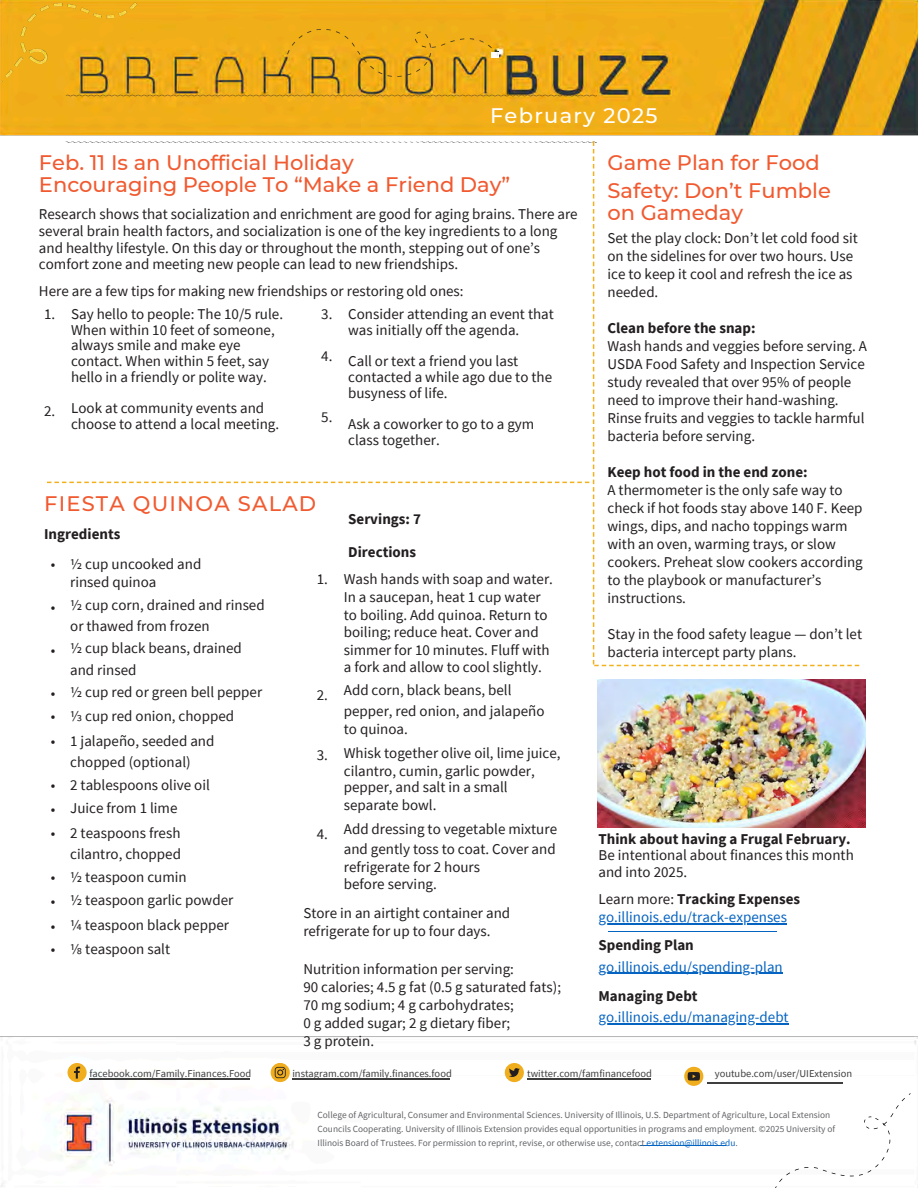
<style>
.page{position:relative;width:918px;height:1188px;background:#fff}
.page>*{position:absolute;margin:0;border:0;box-sizing:border-box;transform-origin:0 0}
.t1{font:500 21px/21.3px "Montserrat";color:#f15a30}
.t2{font:500 21px "Montserrat";letter-spacing:.06em;color:#f15a30}
.t3{font:500 21px "Montserrat";letter-spacing:.06em;color:#fff}
.t4{font:15px/18px "Source Sans Pro";color:#231f20}
.t5{font:15px/28.2px "Source Sans Pro";color:#0563c1}
.t6{font:700 15px/32.7px "Source Sans Pro";color:#231f20}
.t7{font:10.5px "Source Sans Pro";color:#3f3e3f}
.t8{font:9.3px/14px "Source Sans Pro";color:#626366}
.s1{font-weight:700}
.s2{font-weight:400}
.s3{font-weight:700;color:#231f20}
.s4{color:#0563c1}
</style>
<div class="page">
<img style="left:0;top:1036px;width:918px;height:152px">
<img style="left:0;top:0;width:918px;height:136px">
<hr style="left:89px;top:1079px;width:161px;height:1px;background:#3f3e3f">
<svg style="left:67px;top:1063px;width:20px;height:19px"></svg>
<hr style="left:292px;top:1079px;width:158px;height:1px;background:#3f3e3f">
<svg style="left:271px;top:1063px;width:19px;height:19px"></svg>
<img style="left:0;top:0;width:606px;height:104px">
<hr style="left:527px;top:1079px;width:123px;height:1px;background:#3f3e3f">
<svg style="left:505px;top:1063px;width:19px;height:19px"></svg>
<hr style="left:641px;top:1146px;width:85px;height:1px;background:#0563c1">
<hr style="left:608px;top:931px;width:168px;height:1px;background:#0563c1">
<hr style="left:707px;top:1082px;width:136px;height:1px;background:#3f3e3f">
<svg style="left:684px;top:1067px;width:19px;height:19px"></svg>
<svg style="left:774px;top:1093px;width:136px;height:95px"></svg>
<svg style="left:47px;top:141px;width:812px;height:525px"></svg>
<img style="left:597px;top:679px;width:268px;height:149px">
<hr style="left:599px;top:923px;width:188px;height:2px;background:#0563c1">
<hr style="left:599px;top:973px;width:184px;height:1px;background:#0563c1">
<hr style="left:599px;top:1024px;width:190px;height:1px;background:#0563c1">
<p class="t3" style="left:490px;top:103px;width:169px">February 2025</p>
<p class="t1" style="left:39px;top:152px;width:473px">Feb. 11 Is an Unofficial Holiday<br>Encouraging People To “Make a Friend Day”</p>
<p class="t4" style="left:39px;top:205px;width:540px;line-height:16.8px">Research shows that socialization and enrichment are good for aging brains. There are several brain health factors, and socialization is one of the key ingredients to a long and healthy lifestyle. On this day or throughout the month, stepping out of one’s comfort zone and meeting new people can lead to new friendships.</p>
<p class="t4" style="left:39px;top:282px;width:426px">Here are a few tips for making new friendships or restoring old ones:</p>
<h2 class="t1" style="left:608px;top:148px;width:225px;line-height:28.2px">Game Plan for Food<br>Safety: Don’t Fumble</h2>
<h2 class="t1" style="left:608px;top:201px;width:137px">on Gameday</h2>
<h2 class="t4" style="left:608px;top:229px;width:252px">Set the play clock: Don’t let cold food sit on the sidelines for over two hours. Use ice to keep it cool and refresh the ice as needed.</h2>
<h4 class="t4" style="left:608px;top:319px;width:261px"><span class="s1">Clean before the snap:<br></span>Wash hands and veggies before serving. A USDA Food Safety and Inspection Service study revealed that over 95% of people need to improve their hand-washing.<br>Rinse fruits and veggies to tackle harmful bacteria before serving.</h4>
<h4 class="t4" style="left:608px;top:463px;width:257px"><span class="s1">Keep hot food in the end zone:<br></span>A thermometer is the only safe way to check if hot foods stay above 140 F. Keep wings, dips, and nacho toppings warm with an oven, warming trays, or slow cookers. Preheat slow cookers according</h4>
<h4 class="t4" style="left:608px;top:571px;width:216px">to the playbook or manufacturer’s instructions.</h4>
<h4 class="t4" style="left:608px;top:625px;width:256px">Stay in the food safety league — don’t let bacteria intercept party plans.</h4>
<p class="t4" style="left:44px;top:304px;width:13px">1.</p>
<h4 class="t4" style="left:71px;top:306px;width:213px;line-height:15.8px">Say hello to people: The 10/5 rule.<br>When within 10 feet of someone, always smile and make eye contact. When within 5 feet, say</h4>
<h4 class="t4" style="left:71px;top:361px;width:197px;line-height:31.5px">hello in a friendly or polite way.<br>Look at community events and</h4>
<h4 class="t4" style="left:71px;top:415px;width:210px">choose to attend a local meeting.</h4>
<h4 class="t4" style="left:321px;top:304px;width:13px">3.</h4>
<h4 class="t4" style="left:348px;top:306px;width:207px;line-height:15.8px">Consider attending an event that was initially off the agenda.</h4>
<p class="t4" style="left:348px;top:353px;width:205px;line-height:15.8px">Call or text a friend you last contacted a while ago due to the busyness of life.</p>
<p class="t4" style="left:348px;top:416px;width:188px;line-height:15.8px">Ask a coworker to go to a gym class together.</p>
<p class="t4" style="left:321px;top:347px;width:13px">4.</p>
<p class="t4" style="left:44px;top:402px;width:13px">2.</p>
<h4 class="t4" style="left:321px;top:408px;width:13px">5.</h4>
<p class="t2" style="left:44px;top:491px;width:274px">FIESTA QUINOA SALAD</p>
<p class="t6" style="left:44px;top:518px;width:78px">Ingredients</p>
<h4 class="t6" style="left:348px;top:502px;width:74px">Servings: 7<br>Directions</h4>
<h4 class="t4" style="left:51px;top:555px;width:6px">•</h4>
<h4 class="t4" style="left:70px;top:555px;width:133px">½ cup uncooked and rinsed quinoa</h4>
<h4 class="t4" style="left:70px;top:593px;width:196px;line-height:22.6px">½ cup corn, drained and rinsed or thawed from frozen<br>½ cup black beans, drained and rinsed<br>½ cup red or green bell pepper ⅓ cup red onion, chopped<br>1 jalapeño, seeded and</h4>
<h4 class="t4" style="left:70px;top:750px;width:141px;line-height:23.7px">chopped (optional)<br>2 tablespoons olive oil<br>Juice from 1 lime<br>2 teaspoons fresh</h4>
<h4 class="t4" style="left:70px;top:842px;width:165px;line-height:23.7px">cilantro, chopped<br>½ teaspoon cumin<br>½ teaspoon garlic powder ¼ teaspoon black pepper ⅛ teaspoon salt</h4>
<h4 class="t4" style="left:317px;top:570px;width:13px">1.</h4>
<p class="t4" style="left:344px;top:570px;width:211px;line-height:17.5px">Wash hands with soap and water.<br>In a saucepan, heat 1 cup water to boiling. Add quinoa. Return to boiling; reduce heat. Cover and simmer for 10 minutes. Fluff with a fork and allow to cool slightly.</p>
<p class="t4" style="left:344px;top:679px;width:202px;line-height:21.3px">Add corn, black beans, bell pepper, red onion, and jalapeño</p>
<p class="t4" style="left:344px;top:717px;width:218px;line-height:23.7px">to quinoa.<br>Whisk together olive oil, lime juice,</p>
<p class="t4" style="left:344px;top:762px;width:192px;line-height:17.4px">cilantro, cumin, garlic powder, pepper, and salt in a small separate bowl.</p>
<p class="t4" style="left:344px;top:819px;width:215px;line-height:20.2px">Add dressing to vegetable mixture and gently toss to coat. Cover and</p>
<p class="t4" style="left:344px;top:859px;width:138px;line-height:16.8px">refrigerate for 2 hours before serving.</p>
<h2 class="t4" style="left:51px;top:598px;width:6px">•</h2>
<h3 class="t4" style="left:51px;top:641px;width:6px">•</h3>
<p class="t4" style="left:51px;top:683px;width:6px">•</p>
<h4 class="t4" style="left:51px;top:707px;width:6px">•</h4>
<p class="t4" style="left:51px;top:732px;width:6px">•</p>
<p class="t4" style="left:317px;top:685px;width:13px">2.</p>
<p class="t4" style="left:317px;top:745px;width:13px">3.</p>
<p class="t4" style="left:51px;top:776px;width:6px">•</p>
<h2 class="t4" style="left:51px;top:799px;width:6px">•</h2>
<h4 class="t4" style="left:51px;top:824px;width:6px">•</h4>
<h4 class="t4" style="left:317px;top:824px;width:13px">4.</h4>
<h4 class="t4" style="left:599px;top:830px;width:257px;line-height:16.8px"><span class="s1">Think about having a Frugal February.<br></span>Be intentional about finances this month and into 2025.</h4>
<p class="t6" style="left:599px;top:883px;width:203px"><span class="s2">Learn more:</span> Tracking Expenses</p>
<h5 class="t5" style="left:599px;top:903px;width:190px">go.illinois.edu/track-expenses<br><span class="s3">Spending Plan</span></h5>
<h5 class="t5" style="left:599px;top:952px;width:186px;line-height:29.2px">go.illinois.edu/spending-plan<br><span class="s3">Managing Debt</span></h5>
<h5 class="t5" style="left:599px;top:1003px;width:192px">go.illinois.edu/managing-debt</h5>
<h4 class="t4" style="left:51px;top:868px;width:6px">•</h4>
<h4 class="t4" style="left:51px;top:891px;width:6px">•</h4>
<h4 class="t4" style="left:51px;top:916px;width:6px">•</h4>
<h4 class="t4" style="left:51px;top:940px;width:6px">•</h4>
<h4 class="t4" style="left:303px;top:904px;width:208px">Store in an airtight container and refrigerate for up to four days.</h4>
<p class="t4" style="left:303px;top:960px;width:259px">Nutrition information per serving:<br>90 calories; 4.5 g fat (0.5 g saturated fats); 70 mg sodium; 4 g carbohydrates;<br>0 g added sugar; 2 g dietary fiber;</p>
<p class="t4" style="left:303px;top:1032px;width:72px">3 g protein.</p>
<h4 class="t7" style="left:89px;top:1067px;width:164px">facebook.com/Family.Finances.Food</h4>
<h4 class="t7" style="left:292px;top:1067px;width:161px">instagram.com/family.finances.food</h4>
<h4 class="t7" style="left:527px;top:1067px;width:126px">twitter.com/famfinancefood</h4>
<h4 class="t7" style="left:715px;top:1067px;width:139px">youtube.com/user/UIExtension</h4>
<h4 class="t8" style="left:318px;top:1107px;width:519px">College of Agricultural, Consumer and Environmental Sciences. University of Illinois, U.S. Department of Agriculture, Local Extension<br>Councils Cooperating. University of Illinois Extension provides equal opportunities in programs and employment. ©2025 University of<br>Illinois Board of Trustees. For permission to reprint, revise, or otherwise use, contact <span class="s4">extension@illinois.edu</span>.</h4>
</div>
